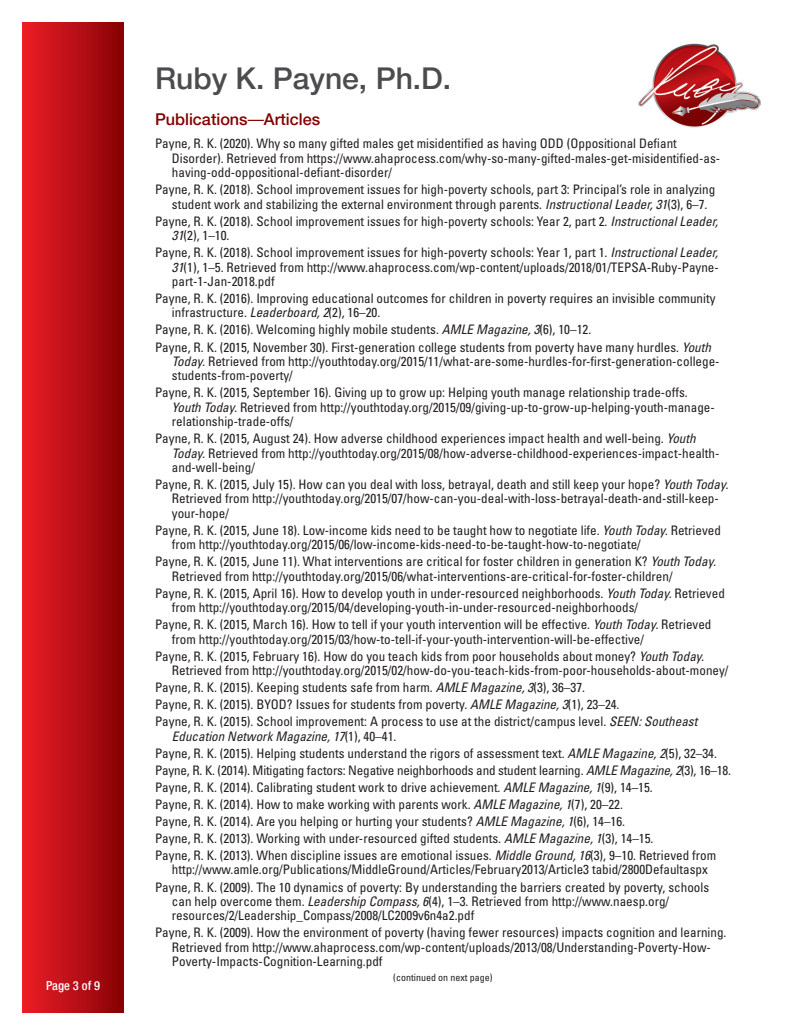
<style>
.page{position:relative;width:810px;height:1035px;background:#fff}
.page>*{position:absolute;margin:0;border:0;box-sizing:border-box;transform-origin:0 0}
.t1{font:500 30px "Helvetica Neue LT Pro";color:#4b4c4d}
.t2{font:500 16.25px "Helvetica Neue LT Pro";color:#840101}
.t3{font:condensed 13.12px/14.4px "Univers LT Std";color:#231f20}
.t4{font:500 condensed 12.5px "Helvetica Neue LT Pro";color:#fff}
.t5{font:condensed 10px "Univers LT Std";color:#231f20}
.s1{font-family:"Helvetica Neue LT Std";font-weight:400;font-stretch:condensed}
.s2{font-style:italic}
</style>
<div class="page">
<img style="left:638px;top:43px;width:123px;height:85px">
<div style="left:22px;top:22px;width:102px;height:990px;background:linear-gradient(to right,#ee1e27,#880105)"></div>
<p class="t4" style="left:46px;top:978px;width:56px">Page 3 of 9</p>
<h1 class="t1" style="left:155px;top:60px;width:298px">Ruby K. Payne, Ph.D.</h1>
<p class="t2" style="left:155px;top:109px;width:167px">Publications<span class="s1">—</span>Articles</p>
<p class="t3" style="left:172px;top:136px;width:550px;text-indent:-17px">Payne, R. K. (2020). Why so many gifted males get misidentified as having ODD (Oppositional Defiant<br>Disorder). Retrieved from https://www.ahaprocess.com/why-so-many-gifted-males-get-misidentified-as&shy;having-odd-oppositional-defiant-disorder/</p>
<p class="t3" style="left:172px;top:182px;width:545px;text-indent:-17px">Payne, R. K. (2018). School improvement issues for high-poverty schools, part 3: Principal’s role in analyzing student work and stabilizing the external environment through parents. <span class="s2">InstructionalLeader,31</span>(3), 6–7.</p>
<p class="t3" style="left:172px;top:214px;width:551px;text-indent:-17px">Payne, R. K. (2018). School improvement issues for high-poverty schools: Year 2, part 2. <span class="s2">InstructionalLeader,<br>31</span>(2), 1–10.</p>
<p class="t3" style="left:172px;top:245px;width:551px;text-indent:-17px">Payne, R. K. (2018). School improvement issues for high-poverty schools: Year 1, part 1. <span class="s2">InstructionalLeader,<br>31</span>(1), 1–5. Retrieved from http://www.ahaprocess.com/wp-content/uploads/2018/01/TEPSA-Ruby-Payne&shy;part-1-Jan-2018.pdf</p>
<p class="t3" style="left:172px;top:291px;width:545px;text-indent:-17px">Payne, R. K. (2016). Improving educational outcomes for children in poverty requires an invisible community infrastructure. <span class="s2">Leaderboard,2</span>(2), 16–20.</p>
<p class="t3" style="left:155px;top:322px;width:438px">Payne, R. K. (2016). Welcoming highly mobile students. <span class="s2">AMLE Magazine,3</span>(6), 10–12.</p>
<p class="t3" style="left:172px;top:339px;width:549px;text-indent:-17px">Payne, R. K. (2015, November 30). First-generation college students from poverty have many hurdles. <span class="s2">Youth<br>Today.</span>Retrieved from http://youthtoday.org/2015/11/what-are-some-hurdles-for-first-generation-college&shy;students-from-poverty/</p>
<p class="t3" style="left:172px;top:385px;width:544px;text-indent:-17px">Payne, R. K. (2015, September 16). Giving up to grow up: Helping youth manage relationship trade-offs.<br><span class="s2">Youth Today.</span>Retrieved from http://youthtoday.org/2015/09/giving-up-to-grow-up-helping-youth-manage&shy;relationship-trade-offs/</p>
<p class="t3" style="left:172px;top:431px;width:549px;text-indent:-17px">Payne, R. K. (2015, August 24). How adverse childhood experiences impact health and well-being. <span class="s2">Youth<br>Today.</span>Retrieved from http://youthtoday.org/2015/08/how-adverse-childhood-experiences-impact-health&shy;and-well-being/</p>
<p class="t3" style="left:172px;top:477px;width:561px;text-indent:-17px">Payne, R. K. (2015, July 15). How can you deal with loss, betrayal, death and still keep your hope? <span class="s2">Youth Today.<br></span>Retrieved from http://youthtoday.org/2015/07/how-can-you-deal-with-loss-betrayal-death-and-still-keep&shy;your-hope/</p>
<p class="t3" style="left:172px;top:523px;width:551px;text-indent:-17px">Payne, R. K. (2015, June 18). Low-income kids need to be taught how to negotiate life. <span class="s2">Youth Today.</span>Retrieved from http://youthtoday.org/2015/06/low-income-kids-need-to-be-taught-how-to-negotiate/</p>
<p class="t3" style="left:172px;top:554px;width:549px;text-indent:-17px">Payne, R. K. (2015, June 11). What interventions are critical for foster children in generation K? <span class="s2">Youth Today.<br></span>Retrieved from http://youthtoday.org/2015/06/what-interventions-are-critical-for-foster-children/</p>
<p class="t3" style="left:172px;top:586px;width:555px;text-indent:-17px">Payne, R. K. (2015, April 16). How to develop youth in under-resourced neighborhoods. <span class="s2">Youth Today.</span>Retrieved from http://youthtoday.org/2015/04/developing-youth-in-under-resourced-neighborhoods/</p>
<p class="t3" style="left:172px;top:617px;width:541px;text-indent:-17px">Payne, R. K. (2015, March 16). How to tell if your youth intervention will be effective. <span class="s2">Youth Today.</span>Retrieved from http://youthtoday.org/2015/03/how-to-tell-if-your-youth-intervention-will-be-effective/</p>
<p class="t3" style="left:172px;top:649px;width:558px;text-indent:-17px">Payne, R. K. (2015, February 16). How do you teach kids from poor households about money? <span class="s2">Youth Today.<br></span>Retrieved from http://youthtoday.org/2015/02/how-do-you-teach-kids-from-poor-households-about-money/</p>
<p class="t3" style="left:155px;top:680px;width:432px">Payne, R. K. (2015). Keeping students safe from harm. <span class="s2">AMLE Magazine,3</span>(3), 36–37.</p>
<p class="t3" style="left:155px;top:697px;width:466px">Payne, R. K. (2015). BYOD? Issues for students from poverty. <span class="s2">AMLE Magazine,3</span>(1), 23–24.</p>
<p class="t3" style="left:172px;top:714px;width:530px;text-indent:-17px">Payne, R. K. (2015). School improvement: A process to use at the district/campus level. <span class="s2">SEEN:Southeast<br>Education NetworkMagazine,17</span>( 1 ) , 4 0 –4 1 .</p>
<p class="t3" style="left:155px;top:746px;width:564px">Payne, R. K. (2015). Helping students understand the rigors of assessment text. <span class="s2">AMLE Magazine,2</span>(5), 32–34.</p>
<p class="t3" style="left:155px;top:763px;width:578px">Payne, R. K. (2014). Mitigating factors: Negative neighborhoods and student learning. <span class="s2">AMLEMagazine,2</span>(3), 16–18.</p>
<p class="t3" style="left:155px;top:780px;width:499px">Payne, R. K. (2014). Calibrating student work to drive achievement. <span class="s2">AMLE Magazine,1</span>(9), 14–15.</p>
<p class="t3" style="left:155px;top:797px;width:469px">Payne, R. K. (2014). How to make working with parents work. <span class="s2">AMLE Magazine,1</span>(7), 20–22.</p>
<p class="t3" style="left:155px;top:814px;width:472px">Payne, R. K. (2014). Are you helping or hurting your students? <span class="s2">AMLE Magazine,1</span>(6), 14–16.</p>
<p class="t3" style="left:155px;top:831px;width:500px">Payne, R. K. (2013). Working with under-resourced gifted students. <span class="s2">AMLE Magazine,1</span>(3), 14–15.</p>
<p class="t3" style="left:172px;top:848px;width:546px;text-indent:-17px">Payne, R. K. (2013). When discipline issues are emotional issues. <span class="s2">Middle Ground,16</span>(3), 9–10. Retrieved from http://www.amle.org/Publications/MiddleGround/Articles/February2013/Article3 tabid/2800Defaultaspx</p>
<p class="t3" style="left:172px;top:880px;width:539px;text-indent:-17px">Payne, R. K. (2009). The 10 dynamics of poverty: By understanding the barriers created by poverty, schools can help overcome them. <span class="s2">Leadership Compass,6</span>(4), 1–3. Retrieved from http://www.naesp.org/ resources/2/Leadership_Compass/2008/LC2009v6n4a2.pdf</p>
<p class="t3" style="left:172px;top:925px;width:556px;text-indent:-17px">Payne, R. K. (2009). How the environment of poverty (having fewer resources) impacts cognition and learning.<br>Retrieved from http://www.ahaprocess.com/wp-content/uploads/2013/08/Understanding-Poverty-How-<br>Poverty-Impacts-Cognition-Learning.pdf</p>
<p class="t5" style="left:393px;top:971px;width:101px">(continued on next page)</p>
</div>
